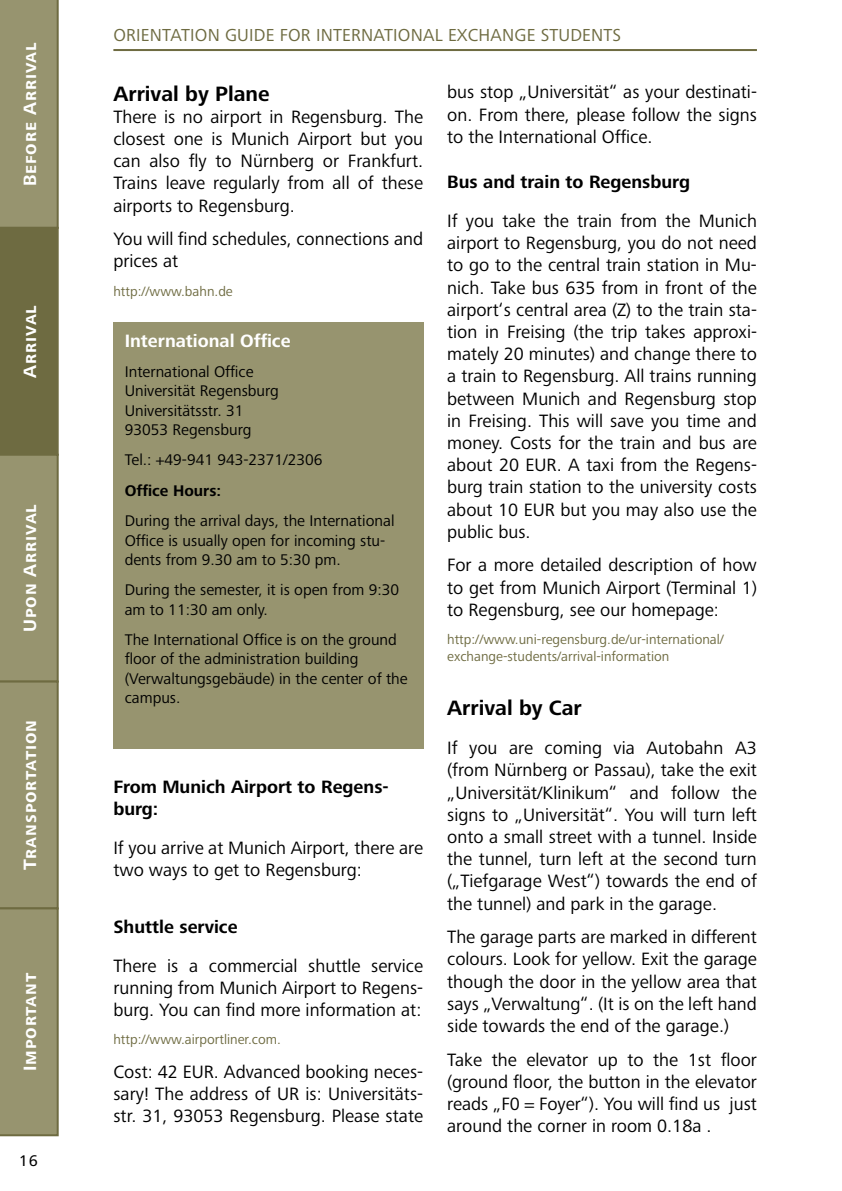
<style>
.page{position:relative;width:842px;height:1191px;background:#fff}
.page>*{position:absolute;margin:0;border:0;box-sizing:border-box;transform-origin:0 0}
.t1{font:700 21.6px "Frutiger Next LTW1 G";color:#000}
.t2{font:20px "Frutiger Next LTW1 G";color:#000}
.t3{font:18.4px/22.2px "Frutiger Next LTW1 G";color:#000;text-align:justify}
.t4{font:700 18.4px "Frutiger Next LTW1 G";letter-spacing:.045em;color:#fff}
.t5{font:700 18.4px/22.2px "Frutiger Next LTW1 G";color:#000}
.t6{font:18px "Frutiger Next LTW1 G";letter-spacing:.01em;color:#6e6b41}
.t7{font:16px/19.2px "Frutiger Next LTW1 G";color:#000}
.t8{font:700 16px "Frutiger Next LTW1 G";color:#000}
.t9{font:14px/16.8px "Frutiger Next LTW1 G";color:#6e6b41}
</style>
<div class="page">
<hr style="left:113px;top:49px;width:644px;height:2px;background:#6e6b41">
<svg style="left:0;top:0;width:59px;height:1136px;background:#8d8a65"></svg>
<div style="left:113px;top:322px;width:311px;height:426px;background:#97946f"></div>
<p class="t4" style="left:19px;top:186px;width:145px;rotate:-90deg">Before Arrival</p>
<p class="t4" style="left:19px;top:377px;width:74px;rotate:-90deg">Arrival</p>
<p class="t4" style="left:19px;top:632px;width:129px;rotate:-90deg">Upon Arrival</p>
<p class="t4" style="left:19px;top:870px;width:152px;rotate:-90deg">Transportation</p>
<p class="t4" style="left:19px;top:1071px;width:100px;rotate:-90deg">Important</p>
<p class="t2" style="left:19px;top:1147px;width:21px">16</p>
<p class="t6" style="left:113px;top:25px;width:508px">Orientation Guide for I nternational Exchange Students</p>
<p class="t1" style="left:113px;top:81px;width:158px">Arrival by Plane</p>
<p class="t3" style="left:113px;top:106px;width:311px">There is no airport in Regensburg. The closest one is Munich Airport but you can also fly to Nürnberg or Frankfurt.<br>Trains leave regularly from all of these airports to Regensburg.</p>
<p class="t3" style="left:113px;top:228px;width:311px">You will find schedules, connections and prices at</p>
<p class="t9" style="left:113px;top:283px;width:121px">http://www.bahn.de</p>
<p class="t4" style="left:125px;top:330px;width:167px">International Office</p>
<p class="t7" style="left:125px;top:363px;width:156px">International Office<br>Universität Regensburg<br>Universitätsstr. 31<br>93053 Regensburg</p>
<p class="t7" style="left:125px;top:451px;width:199px">Tel.: +49-941 943-2371/2306</p>
<p class="t8" style="left:125px;top:481px;width:98px">Office Hours:</p>
<p class="t7" style="left:125px;top:512px;width:271px">During the arrival days, the International<br>Office is usually open for incoming stu&shy;dents from 9.30 am to 5:30 pm.</p>
<p class="t7" style="left:125px;top:581px;width:276px">During the semester, it is open from 9:30 am to 11:30 am only.</p>
<p class="t7" style="left:125px;top:631px;width:285px">The International Office is on the ground floor of the administration building (Verwaltungsgebäude) in the center of the campus.</p>
<p class="t5" style="left:113px;top:776px;width:277px">From Munich Airport to Regens&shy;burg:</p>
<p class="t3" style="left:113px;top:837px;width:311px">If you arrive at Munich Airport, there are two ways to get to Regensburg:</p>
<p class="t5" style="left:113px;top:916px;width:126px">Shuttle service</p>
<p class="t3" style="left:113px;top:955px;width:311px">There is a commercial shuttle service running from Munich Airport to Regens&shy;burg. You can find more information at:</p>
<p class="t9" style="left:113px;top:1031px;width:169px">http://www.airportliner.com.</p>
<p class="t3" style="left:113px;top:1061px;width:311px">Cost: 42 EUR. Advanced booking neces&shy;sary! The address of UR is: Universitäts&shy;str. 31, 93053 Regensburg. Please state</p>
<p class="t3" style="left:447px;top:82px;width:311px">bus stop „Universität“ as your destinati&shy;on. From there, please follow the signs to the International Office.</p>
<p class="t5" style="left:447px;top:171px;width:244px">Bus and train to Regensburg</p>
<p class="t3" style="left:447px;top:210px;width:311px">If you take the train from the Munich airport to Regensburg, you do not need to go to the central train station in Mu&shy;nich. Take bus 635 from in front of the airport‘s central area (Z) to the train sta&shy;tion in Freising (the trip takes approxi&shy;mately 20 minutes) and change there to a train to Regensburg. All trains running between Munich and Regensburg stop in Freising. This will save you time and money. Costs for the train and bus are about 20 EUR. A taxi from the Regens&shy;burg train station to the university costs about 10 EUR but you may also use the public bus.</p>
<p class="t3" style="left:447px;top:555px;width:311px">For a more detailed description of how to get from Munich Airport (Terminal 1) to Regensburg, see our homepage:</p>
<p class="t9" style="left:447px;top:631px;width:278px">http://www.uni-regensburg.de/ur-international/ exchange-students/arrival-information</p>
<p class="t1" style="left:447px;top:695px;width:136px">Arrival by Car</p>
<p class="t3" style="left:447px;top:737px;width:311px">If you are coming via Autobahn A3 (from Nürnberg or Passau), take the exit „Universität/Klinikum“ and follow the signs to „Universität“. You will turn left onto a small street with a tunnel. Inside the tunnel, turn left at the second turn („Tiefgarage West“) towards the end of the tunnel) and park in the garage.</p>
<p class="t3" style="left:447px;top:926px;width:311px">The garage parts are marked in different colours. Look for yellow. Exit the garage though the door in the yellow area that says „Verwaltung“. (It is on the left hand side towards the end of the garage.)</p>
<p class="t3" style="left:447px;top:1049px;width:311px">Take the elevator up to the 1st floor (ground floor, the button in the elevator reads „F0 = Foyer“). You will find us just around the corner in room 0.18a .</p>
</div>
